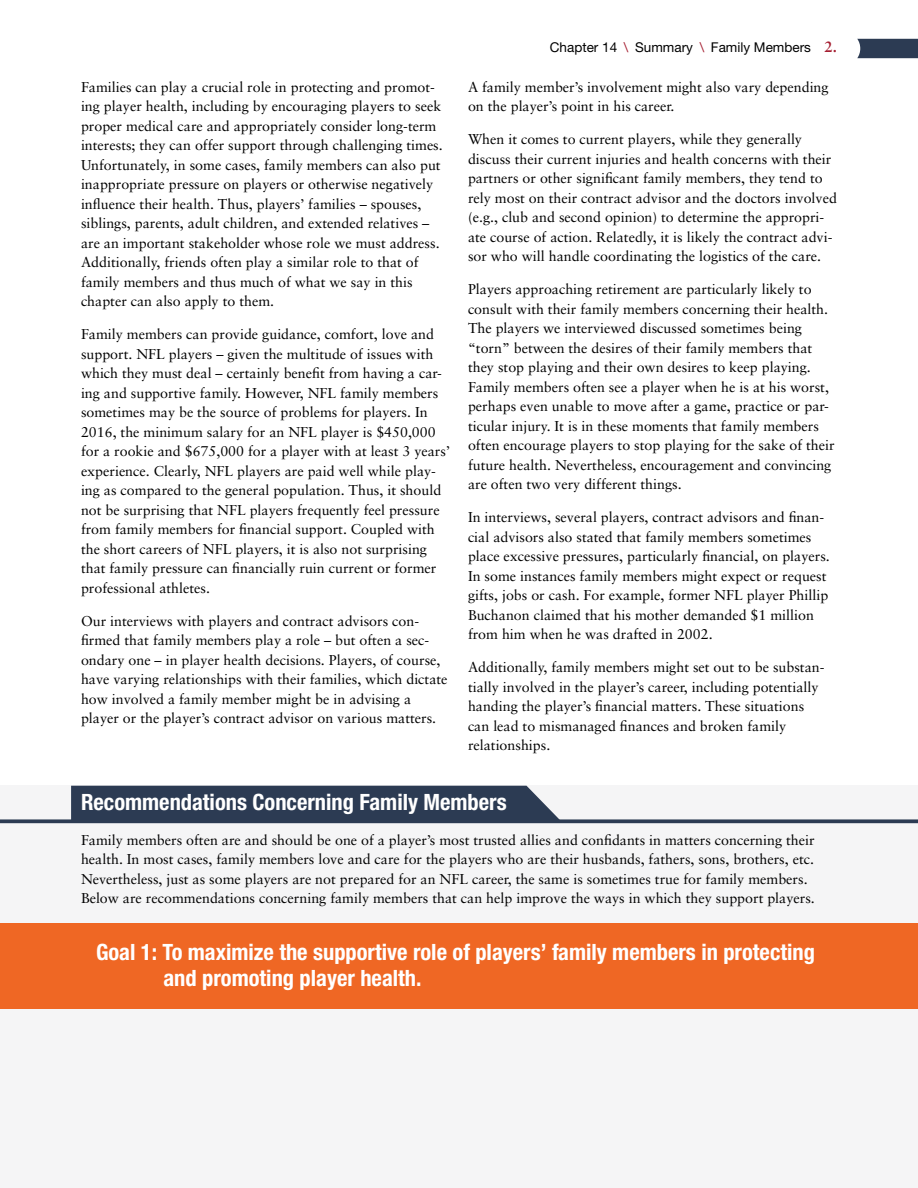
<style>
.page{position:relative;width:918px;height:1188px;background:#fff}
.page>*{position:absolute;margin:0;border:0;box-sizing:border-box;transform-origin:0 0}
.t1{font:700 condensed 22.5px/25.5px "Helvetica Neue LT Std";color:#fff}
.t2{font:14.25px/19.5px "Sabon";color:#000}
.t3{font:13.5px "Helvetica Neue LT Std";color:#000}
.s1{color:#a51e31}
.s2{font-family:"Sabon";font-weight:700;font-size:15px;color:#a51e31}
</style>
<div class="page">
<svg style="left:857px;top:39px;width:61px;height:19px"></svg>
<div style="left:0;top:786px;width:918px;height:402px;background:#f5f5f6"></div>
<svg style="left:0;top:819px;width:918px;height:4px;fill:#2c3b53"></svg>
<div style="left:71px;top:786px;width:490px;height:35px;background:#2c3b53"></div>
<div style="left:0;top:923px;width:918px;height:86px;background:#ef6724"></div>
<p class="t2" style="left:81px;top:77px;width:363px">Families can play a crucial role in protecting and promot&shy;ing player health, including by encouraging players to seek proper medical care and appropriately consider long-term interests; they can offer support through challenging times.<br>Unfortunately, in some cases, family members can also put inappropriate pressure on players or otherwise negatively influence their health. Thus, players’ families – spouses, siblings, parents, adult children, and extended relatives – are an important stakeholder whose role we must address.<br>Additionally, friends often play a similar role to that of family members and thus much of what we say in this chapter can also apply to them.</p>
<p class="t2" style="left:81px;top:325px;width:371px">Family members can provide guidance, comfort, love and support. NFL players – given the multitude of issues with which they must deal – certainly benefit from having a car&shy;ing and supportive family. However, NFL family members sometimes may be the source of problems for players. In 2016, the minimum salary for an NFL player is $450,000 for a rookie and $675,000 for a player with at least 3 years’ experience. Clearly, NFL players are paid well while play&shy;ing as compared to the general population. Thus, it should not be surprising that NFL players frequently feel pressure from family members for financial support. Coupled with the short careers of NFL players, it is also not surprising that family pressure can financially ruin current or former professional athletes.</p>
<p class="t2" style="left:81px;top:611px;width:368px">Our interviews with players and contract advisors con&shy;firmed that family members play a role – but often a sec&shy;ondary one – in player health decisions. Players, of course, have varying relationships with their families, which dictate how involved a family member might be in advising a player or the player’s contract advisor on various matters.</p>
<p class="t3" style="left:550px;top:39px;width:289px">Chapter 14 <span class="s1">\</span> Summary <span class="s1">\</span> Family Members <span class="s2">2.</span></p>
<p class="t2" style="left:468px;top:77px;width:362px">A family member’s involvement might also vary depending on the player’s point in his career.</p>
<p class="t2" style="left:468px;top:129px;width:370px">When it comes to current players, while they generally discuss their current injuries and health concerns with their partners or other significant family members, they tend to rely most on their contract advisor and the doctors involved (e.g., club and second opinion) to determine the appropri&shy;ate course of action. Relatedly, it is likely the contract advi&shy;sor who will handle coordinating the logistics of the care.</p>
<p class="t2" style="left:468px;top:279px;width:368px">Players approaching retirement are particularly likely to consult with their family members concerning their health.<br>The players we interviewed discussed sometimes being “torn” between the desires of their family members that they stop playing and their own desires to keep playing.<br>Family members often see a player when he is at his worst, perhaps even unable to move after a game, practice or par&shy;ticular injury. It is in these moments that family members often encourage players to stop playing for the sake of their future health. Nevertheless, encouragement and convincing are often two very different things.</p>
<p class="t2" style="left:468px;top:507px;width:363px">In interviews, several players, contract advisors and finan&shy;cial advisors also stated that family members sometimes place excessive pressures, particularly financial, on players.<br>In some instances family members might expect or request gifts, jobs or cash. For example, former NFL player Phillip Buchanon claimed that his mother demanded $1 million from him when he was drafted in 2002.</p>
<p class="t2" style="left:468px;top:657px;width:358px">Additionally, family members might set out to be substan&shy;tially involved in the player’s career, including potentially handing the player’s financial matters. These situations can lead to mismanaged finances and broken family relationships.</p>
<h1 class="t1" style="left:81px;top:789px;width:427px">Recommendations Concerning Family Members</h1>
<p class="t2" style="left:81px;top:830px;width:735px">Family members often are and should be one of a player’s most trusted allies and confidants in matters concerning their health. In most cases, family members love and care for the players who are their husbands, fathers, sons, brothers, etc.<br>Nevertheless, just as some players are not prepared for an NFL career, the same is sometimes true for family members.<br>Below are recommendations concerning family members that can help improve the ways in which they support players.</p>
<h1 class="t1" style="left:164px;top:939px;width:653px;text-indent:-68px">Goal 1: To maximize the supportive role of players’ family members in protecting and promoting player health.</h1>
</div>
